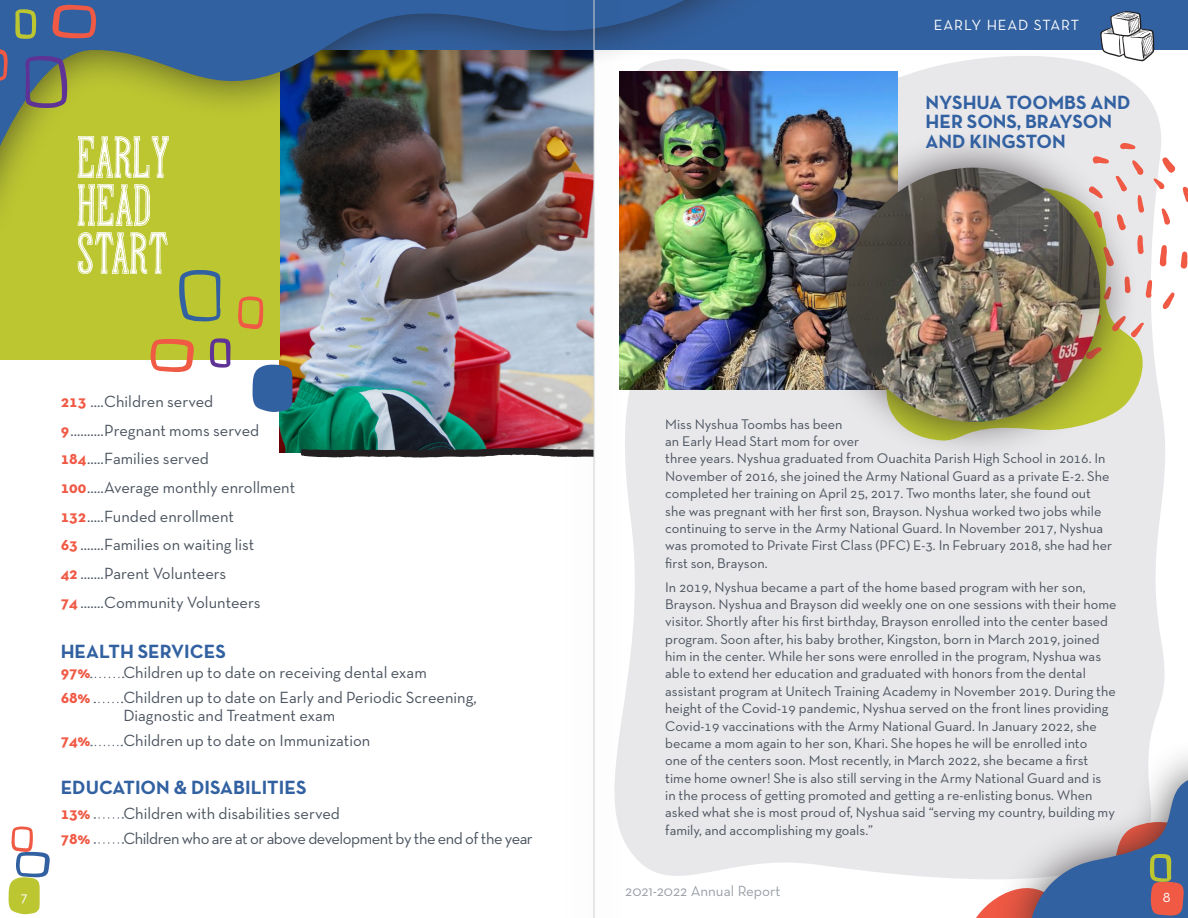
<style>
.page{position:relative;width:1188px;height:918px;background:#fff}
.page>*{position:absolute;margin:0;border:0;box-sizing:border-box;transform-origin:0 0}
.t1{font:60px "Hand Shop Typography A20";color:#fff}
.t2{font:700 19.5px/19.5px "Neutra Text TF";color:#3261a1}
.t3{font:16.5px/18px "Neutra Text TF";color:#4a535e}
.t4{font:16.5px "Neutra Text TF";letter-spacing:-.03em;color:#4a535e}
.t5{font:700 16.5px "Neutra Text TF";color:#f05944}
.t6{font:15px "Neutra Text";color:#999ea7}
.t7{font:15px "Neutra Text";letter-spacing:.06em;color:#fff}
.t8{font:14.25px/17.4px "Neutra Text TF";color:#4a535e}
.s1{font-weight:700;color:#f05944}
</style>
<div class="page">
<svg style="left:631px;top:49px;width:546px;height:830px;background:#e9e8eb"></svg>
<img style="left:631px;top:71px;width:267px;height:319px">
<img style="left:280px;top:248px;width:277px;height:204px">
<div style="left:0;top:0;width:280px;height:359px;background:#bcc631"></div>
<div style="left:0;top:0;width:1188px;height:49px;background:#3261a1"></div>
<svg style="left:1138px;top:185px;width:11px;height:256px;background:#e5e4de"></svg>
<svg style="left:1100px;top:11px;width:55px;height:50px"></svg>
<svg style="left:1158px;top:244px;width:9px;height:25px"></svg>
<svg style="left:1180px;top:251px;width:8px;height:18px"></svg>
<svg style="left:1145px;top:280px;width:7px;height:19px"></svg>
<svg style="left:1162px;top:292px;width:13px;height:17px"></svg>
<svg style="left:1138px;top:315px;width:6px;height:24px"></svg>
<svg style="left:1138px;top:156px;width:7px;height:112px"></svg>
<svg style="left:1153px;top:157px;width:35px;height:69px"></svg>
<svg style="left:253px;top:365px;width:40px;height:47px;background:#406aa0"></svg>
<svg style="left:210px;top:338px;width:20px;height:30px"></svg>
<svg style="left:179px;top:270px;width:41px;height:51px"></svg>
<svg style="left:151px;top:339px;width:43px;height:33px"></svg>
<svg style="left:238px;top:296px;width:25px;height:33px"></svg>
<div style="left:0;top:0;width:814px;height:248px;background:#231f20;opacity:.73"></div>
<img style="left:0;top:0;width:800px;height:215px">
<div style="left:808px;top:130px;width:330px;height:330px;background:#231f20;opacity:.73"></div>
<img style="left:846px;top:168px;width:254px;height:254px;border-radius:127px">
<svg style="left:300px;top:448px;width:257px;height:10px;background:#464b4a"></svg>
<div style="left:991px;top:737px;width:197px;height:181px;background:#231f20;opacity:.73"></div>
<svg style="left:15px;top:9px;width:21px;height:30px"></svg>
<svg style="left:25px;top:56px;width:42px;height:52px;background:#6c6e6b"></svg>
<svg style="left:52px;top:5px;width:44px;height:33px"></svg>
<svg style="left:0;top:48px;width:8px;height:33px"></svg>
<svg style="left:91px;top:677px;width:33px;height:1px"></svg>
<svg style="left:94px;top:702px;width:29px;height:1px"></svg>
<svg style="left:91px;top:745px;width:31px;height:1px"></svg>
<svg style="left:94px;top:817px;width:29px;height:2px"></svg>
<svg style="left:94px;top:842px;width:29px;height:2px"></svg>
<svg style="left:958px;top:774px;width:230px;height:144px;background:#b3b2c1"></svg>
<svg style="left:9px;top:826px;width:41px;height:88px"></svg>
<div style="left:557px;top:0;width:74px;height:918px;background:#231f20;opacity:.73"></div>
<hr style="left:594px;top:0;width:1px;height:918px;background:#d1d2d4">
<p class="t1" style="left:78px;top:128px;width:94px">EARLY</p>
<p class="t1" style="left:78px;top:176px;width:75px">HEAD</p>
<p class="t1" style="left:78px;top:224px;width:93px">START</p>
<p class="t3" style="left:61px;top:392px;width:154px"><span class="s1">213</span> ....Children served</p>
<p class="t3" style="left:61px;top:421px;width:200px"><span class="s1">9</span>..........Pregnant moms served</p>
<p class="t3" style="left:61px;top:450px;width:150px"><span class="s1">184</span>.....Families served</p>
<p class="t3" style="left:61px;top:478px;width:236px"><span class="s1">100</span>.....Average monthly enrollment</p>
<p class="t3" style="left:61px;top:507px;width:175px"><span class="s1">132</span>.....Funded enrollment</p>
<p class="t3" style="left:61px;top:535px;width:195px"><span class="s1">63</span> .......Families on waiting list</p>
<p class="t3" style="left:61px;top:564px;width:167px"><span class="s1">42</span> .......Parent Volunteers</p>
<p class="t3" style="left:61px;top:593px;width:201px"><span class="s1">74</span> .......Community Volunteers</p>
<p class="t2" style="left:61px;top:641px;width:167px">HEALTH SERVICES</p>
<p class="t5" style="left:61px;top:662px;width:31px">97%</p>
<p class="t3" style="left:123px;top:663px;width:305px">Children up to date on receiving dental exam</p>
<p class="t5" style="left:61px;top:687px;width:31px">68%</p>
<p class="t3" style="left:123px;top:688px;width:355px">Children up to date on Early and Periodic Screening,<br>Diagnostic and Treatment exam</p>
<p class="t5" style="left:61px;top:730px;width:31px">74%</p>
<p class="t3" style="left:123px;top:731px;width:249px">Children up to date on Immunization</p>
<p class="t2" style="left:61px;top:777px;width:247px">EDUCATION &amp; DISABILITIES</p>
<p class="t5" style="left:61px;top:803px;width:31px">13%</p>
<p class="t3" style="left:123px;top:804px;width:218px">Children with disabilities served</p>
<p class="t5" style="left:61px;top:828px;width:31px">78%</p>
<p class="t4" style="left:123px;top:828px;width:411px">Children who are at or above development by the end of the year</p>
<p class="t7" style="left:934px;top:16px;width:147px">EARLY HEAD START</p>
<p class="t2" style="left:926px;top:92px;width:207px">NYSHUA TOOMBS AND<br>HER SONS, BRAYSON<br>AND KINGSTON</p>
<p class="t8" style="left:665px;top:415px;width:449px">Miss Nyshua Toombs has been<br>an Early Head Start mom for over<br>three years. Nyshua graduated from Ouachita Parish High School in 2016. In November of 2016, she joined the Army National Guard as a private E-2. She completed her training on April 25, 2017. Two months later, she found out she was pregnant with her first son, Brayson. Nyshua worked two jobs while continuing to serve in the Army National Guard. In November 2017, Nyshua was promoted to Private First Class (PFC) E-3. In February 2018, she had her first son, Brayson.</p>
<p class="t8" style="left:665px;top:578px;width:453px">In 2019, Nyshua became a part of the home based program with her son, Brayson. Nyshua and Brayson did weekly one on one sessions with their home visitor. Shortly after his first birthday, Brayson enrolled into the center based program. Soon after, his baby brother, Kingston, born in March 2019, joined him in the center. While her sons were enrolled in the program, Nyshua was able to extend her education and graduated with honors from the dental assistant program at Unitech Training Academy in November 2019. During the height of the Covid-19 pandemic, Nyshua served on the front lines providing Covid-19 vaccinations with the Army National Guard. In January 2022, she became a mom again to her son, Khari. She hopes he will be enrolled into<br>one of the centers soon. Most recently, in March 2022, she became a first time home owner! She is also still serving in the Army National Guard and is<br>in the process of getting promoted and getting a re-enlisting bonus. When asked what she is most proud of, Nyshua said “serving my country, building my family, and accomplishing my goals.”</p>
<p class="t6" style="left:625px;top:882px;width:157px">2021-2022 Annual Report</p>
<p class="t7" style="left:21px;top:887px;width:8px">7</p>
<p class="t7" style="left:1163px;top:887px;width:9px">8</p>
</div>
